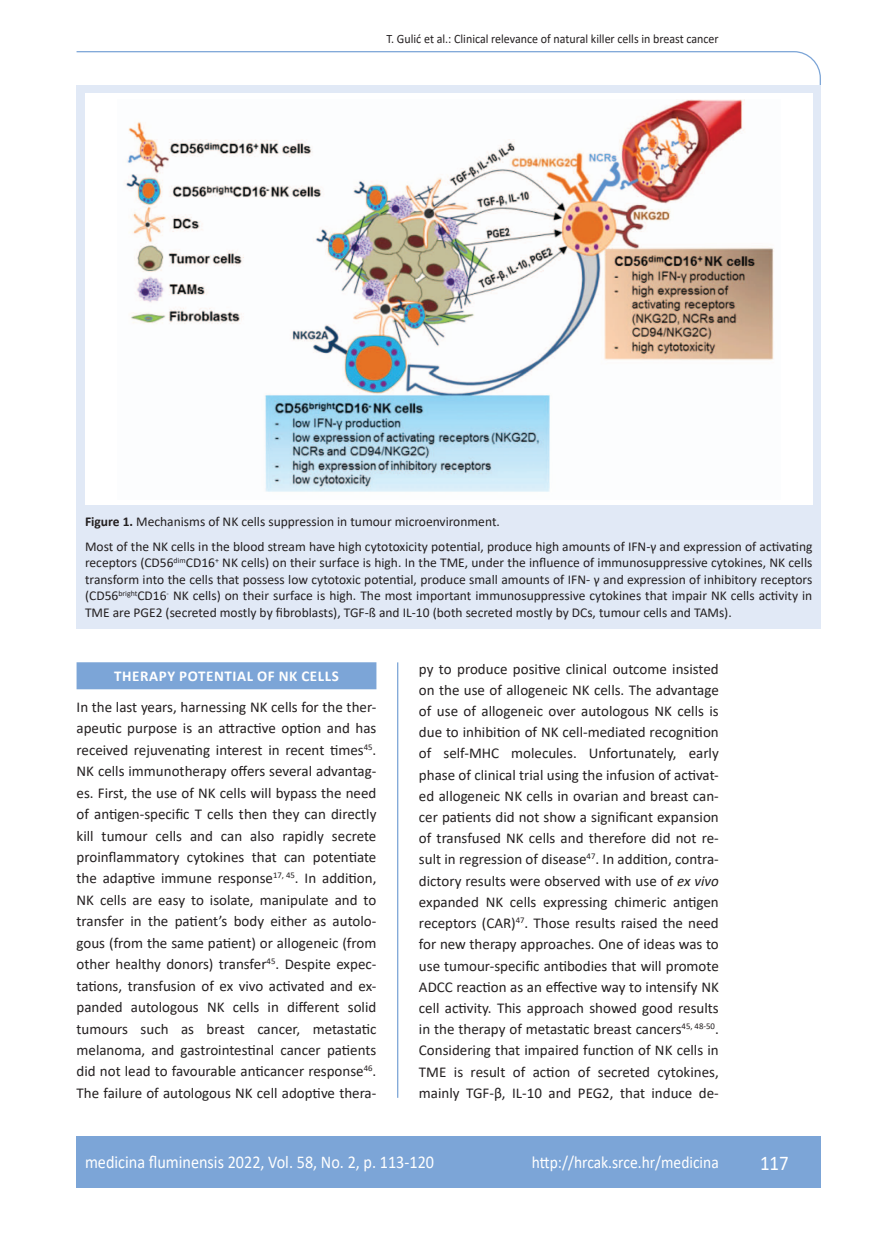
<style>
.page{position:relative;width:872px;height:1234px;background:#fff}
.page>*{position:absolute;margin:0;border:0;box-sizing:border-box;transform-origin:0 0}
.t1{font:21px "Calibri";color:#fff;scale:.9 1}
.t2{font:18px "Calibri";color:#fff;scale:.9 1}
.t3{font:17.25px "Calibri";color:#fff;scale:.9 1}
.osnovni_tekst_engl{font:15px/21.1px "Calibri";color:#231f20;text-align:justify}
.naslov_ruler{font:700 15px "Calibri";letter-spacing:.04em;color:#fff}
.potpis_slika{font:13.5px/16.5px "Calibri";color:#231f20;text-align:justify}
.glava{font:12.75px "Calibri";color:#231f20;scale:.94 1}
.s1{font-weight:700}
.s2{font-style:italic}
</style>
<div class="page">
<svg style="left:76px;top:51px;width:745px;height:275px"></svg>
<hr style="left:397px;top:662px;width:1px;height:435px;background:#7ca5d7">
<div style="left:77px;top:1135px;width:744px;height:51px;background:#7ca5d7"></div>
<div style="left:77px;top:662px;width:299px;height:27px;background:#7ca5d7"></div>
<div style="left:77px;top:85px;width:744px;height:543px;background:#e1e9f6"></div>
<div style="left:85px;top:94px;width:727px;height:411px;background:#fff"></div>
<img style="left:124px;top:99px;width:650px;height:393px">
<p class="glava" style="left:386px;top:29px;width:355px">T. Gulić et al.: Clinical relevance of natural killer cells in breast cancer</p>
<p class="potpis_slika" style="left:85px;top:512px;width:416px"><span class="s1">Figure 1.</span> Mechanisms of NK cells suppression in tumour microenvironment.</p>
<p class="potpis_slika" style="left:85px;top:537px;width:729px">Most of the NK cells in the blood stream have high cytotoxicity potential, produce high amounts of IFN-γ and expression of activating receptors (CD56<sup>dim</sup>CD16<sup>+</sup> NK cells) on their surface is high. In the TME, under the influence of immunosuppressive cytokines, NK cells transform into the cells that possess low cytotoxic potential, produce small amounts of IFN- γ and expression of inhibitory receptors (CD56<sup>bright</sup>CD16<sup>-</sup> NK cells) on their surface is high. The most important immunosuppressive cytokines that impair NK cells activity in TME are PGE2 (secreted mostly by fibroblasts), TGF-ß and IL-10 (both secreted mostly by DCs, tumour cells and TAMs).</p>
<p class="naslov_ruler" style="left:114px;top:665px;width:226px">THERAPY POTENTIAL OF NK CELLS</p>
<p class="osnovni_tekst_engl" style="left:77px;top:695px;width:301px">In the last years, harnessing NK cells for the ther&shy;apeutic purpose is an attractive option and has received rejuvenating interest in recent times<sup>45</sup>.<br>NK cells immunotherapy offers several advantag&shy;es. First, the use of NK cells will bypass the need of antigen-specific T cells then they can directly kill tumour cells and can also rapidly secrete proinflammatory cytokines that can potentiate the adaptive immune response<sup>17,</sup> <sup>45</sup>. In addition, NK cells are easy to isolate, manipulate and to transfer in the patient’s body either as autolo&shy;gous (from the same patient) or allogeneic (from other healthy donors) transfer<sup>45</sup>. Despite expec&shy;tations, transfusion of ex vivo activated and ex&shy;panded autologous NK cells in different solid tumours such as breast cancer, metastatic melanoma, and gastrointestinal cancer patients did not lead to favourable anticancer response<sup>46</sup>.<br>The failure of autologous NK cell adoptive thera-</p>
<p class="osnovni_tekst_engl" style="left:419px;top:657px;width:301px">py to produce positive clinical outcome insisted on the use of allogeneic NK cells. The advantage of use of allogeneic over autologous NK cells is due to inhibition of NK cell-mediated recognition of self-MHC molecules. Unfortunately, early phase of clinical trial using the infusion of activat&shy;ed allogeneic NK cells in ovarian and breast can&shy;cer patients did not show a significant expansion of transfused NK cells and therefore did not re&shy;sult in regression of disease<sup>47</sup>. In addition, contra&shy;dictory results were observed with use of <span class="s2">ex vivo </span>expanded NK cells expressing chimeric antigen receptors (CAR)<sup>47</sup>. Those results raised the need for new therapy approaches. One of ideas was to use tumour-specific antibodies that will promote ADCC reaction as an effective way to intensify NK cell activity. This approach showed good results in the therapy of metastatic breast cancers<sup>45,</sup> <sup>48-50</sup>.<br>Considering that impaired function of NK cells in TME is result of action of secreted cytokines, mainly TGF-β, IL-10 and PEG2, that induce de-</p>
<p class="t2" style="left:85px;top:1149px;width:389px">medicina fluminensis 2022, Vol. 58, No. 2, p. 113-120</p>
<p class="t3" style="left:532px;top:1150px;width:209px">http://hrcak.srce.hr/medicina</p>
<p class="t1" style="left:760px;top:1147px;width:33px">117</p>
</div>
